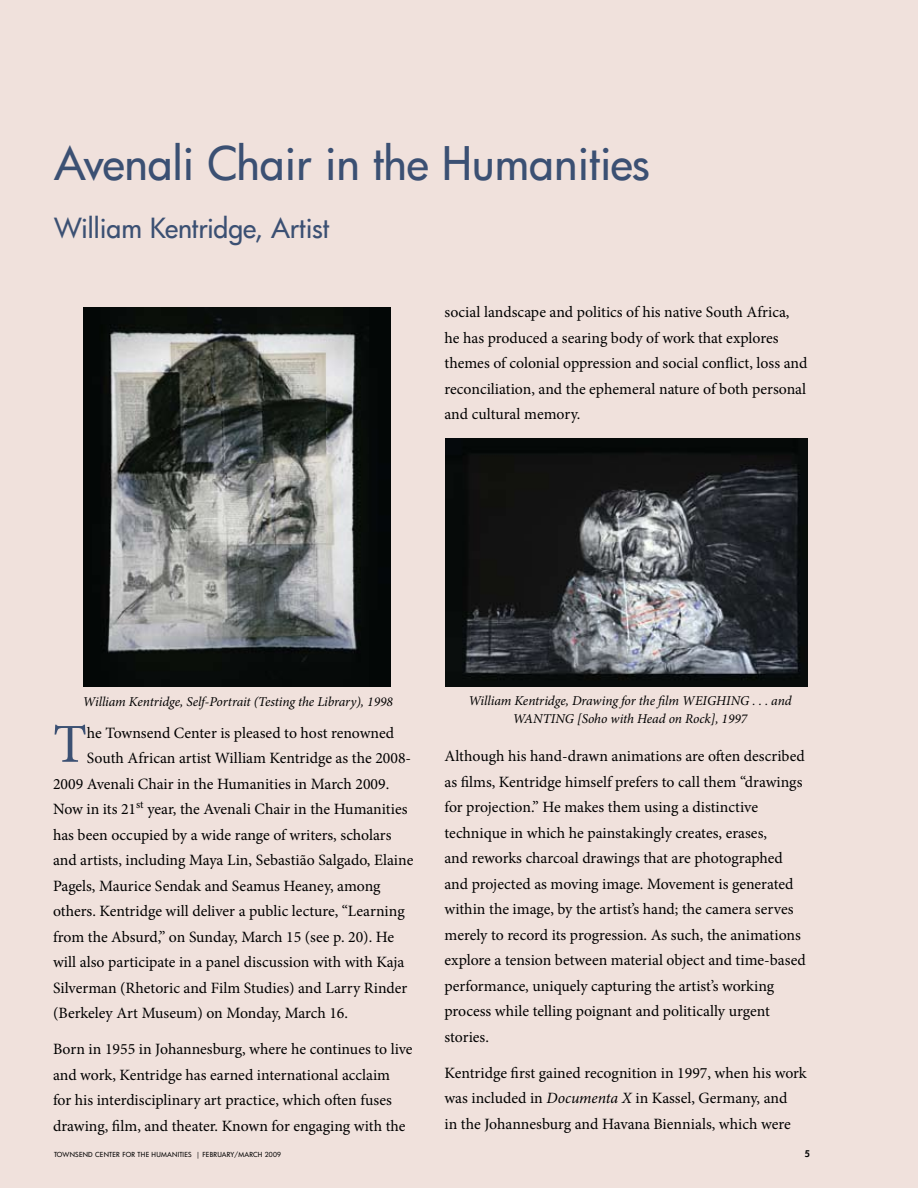
<style>
.page{position:relative;width:918px;height:1188px;background:#f0e1dc}
.page>*{position:absolute;margin:0;border:0;box-sizing:border-box;transform-origin:0 0}
.t1{font:55.05px "Minion Pro";color:#3b5073}
.t2{font:500 45px "Futura CE";letter-spacing:-.005em;color:#3b5073}
.t3{font:500 27px "Futura CE";letter-spacing:-.005em;color:#3b5073}
.t4{font:15.75px/25.5px "Minion Pro";color:#000}
.t5{font:italic 13.5px/18px "Minion Pro";letter-spacing:-.01em;color:#000;text-align:center}
.t6{font:800 9px "Futura CE";color:#000}
.t7{font:500 6.75px "Futura CE";letter-spacing:.035em;color:#000}
.s1{font-style:italic}
</style>
<div class="page">
<img style="left:84px;top:308px;width:306px;height:378px">
<img style="left:446px;top:438px;width:362px;height:249px">
<h2 class="t2" style="left:54px;top:133px;width:597px">Avenali Chair in the Humanities</h2>
<h3 class="t3" style="left:54px;top:210px;width:277px">William Kentridge, Artist</h3>
<p class="t4" style="left:445px;top:300px;width:364px">social landscape and politics of his native South Africa, he has produced a searing body of work that explores themes of colonial oppression and social conflict, loss and reconciliation, and the ephemeral nature of both personal and cultural memory.</p>
<p class="t5" style="left:83px;top:692px;width:312px">William Kentridge, Self-Portrait (Testing the Library), 1998</p>
<p class="t5" style="left:469px;top:691px;width:325px">William Kentridge, Drawing for the film WEIGHING . . . and<br>WANTING [Soho with Head on Rock], 1997</p>
<h1 class="t1" style="left:53px;top:707px;width:35px">T</h1>
<p class="t4" style="left:87px;top:720px;width:309px">he Townsend Center is pleased to host renowned</p>
<p class="t4" style="left:445px;top:744px;width:363px">Although his hand-drawn animations are often described as films, Kentridge himself prefers to call them “drawings for projection.” He makes them using a distinctive technique in which he painstakingly creates, erases,<br>and reworks charcoal drawings that are photographed and projected as moving image. Movement is generated within the image, by the artist’s hand; the camera serves merely to record its progression. As such, the animations explore a tension between material object and time-based performance, uniquely capturing the artist’s working process while telling poignant and politically urgent stories.</p>
<p class="t4" style="left:445px;top:1060px;width:364px">Kentridge first gained recognition in 1997, when his work was included in <span class="s1">Documenta X</span> in Kassel, Germany, and<br>in the Johannesburg and Havana Biennials, which were</p>
<p class="t4" style="left:87px;top:746px;width:326px">South African artist William Kentridge as the 2008-</p>
<p class="t4" style="left:53px;top:771px;width:338px">2009 Avenali Chair in the Humanities in March 2009.</p>
<p class="t4" style="left:53px;top:797px;width:356px">Now in its 21<sup>st</sup> year, the Avenali Chair in the Humanities</p>
<p class="t4" style="left:53px;top:822px;width:340px">has been occupied by a wide range of writers, scholars</p>
<p class="t4" style="left:53px;top:848px;width:362px">and artists, including Maya Lin, Sebastião Salgado, Elaine</p>
<p class="t4" style="left:53px;top:873px;width:329px">Pagels, Maurice Sendak and Seamus Heaney, among</p>
<p class="t4" style="left:53px;top:899px;width:353px">others. Kentridge will deliver a public lecture, “Learning</p>
<p class="t4" style="left:53px;top:924px;width:343px">from the Absurd,” on Sunday, March 15 (see p. 20). He</p>
<p class="t4" style="left:53px;top:950px;width:353px">will also participate in a panel discussion with with Kaja</p>
<p class="t4" style="left:53px;top:975px;width:356px">Silverman (Rhetoric and Film Studies) and Larry Rinder</p>
<p class="t4" style="left:53px;top:1001px;width:297px">(Berkeley Art Museum) on Monday, March 16.</p>
<p class="t4" style="left:53px;top:1037px;width:361px">Born in 1955 in Johannesburg, where he continues to live and work, Kentridge has earned international acclaim<br>for his interdisciplinary art practice, which often fuses drawing, film, and theater. Known for engaging with the</p>
<p class="t7" style="left:54px;top:1150px;width:157px">TOWNSEND CENTER FOR THE HUMANITIES | February</p>
<p class="t7" style="left:235px;top:1150px;width:16px">/March</p>
<p class="t7" style="left:265px;top:1150px;width:18px">2009</p>
<p class="t6" style="left:805px;top:1148px;width:7px">5</p>
</div>
